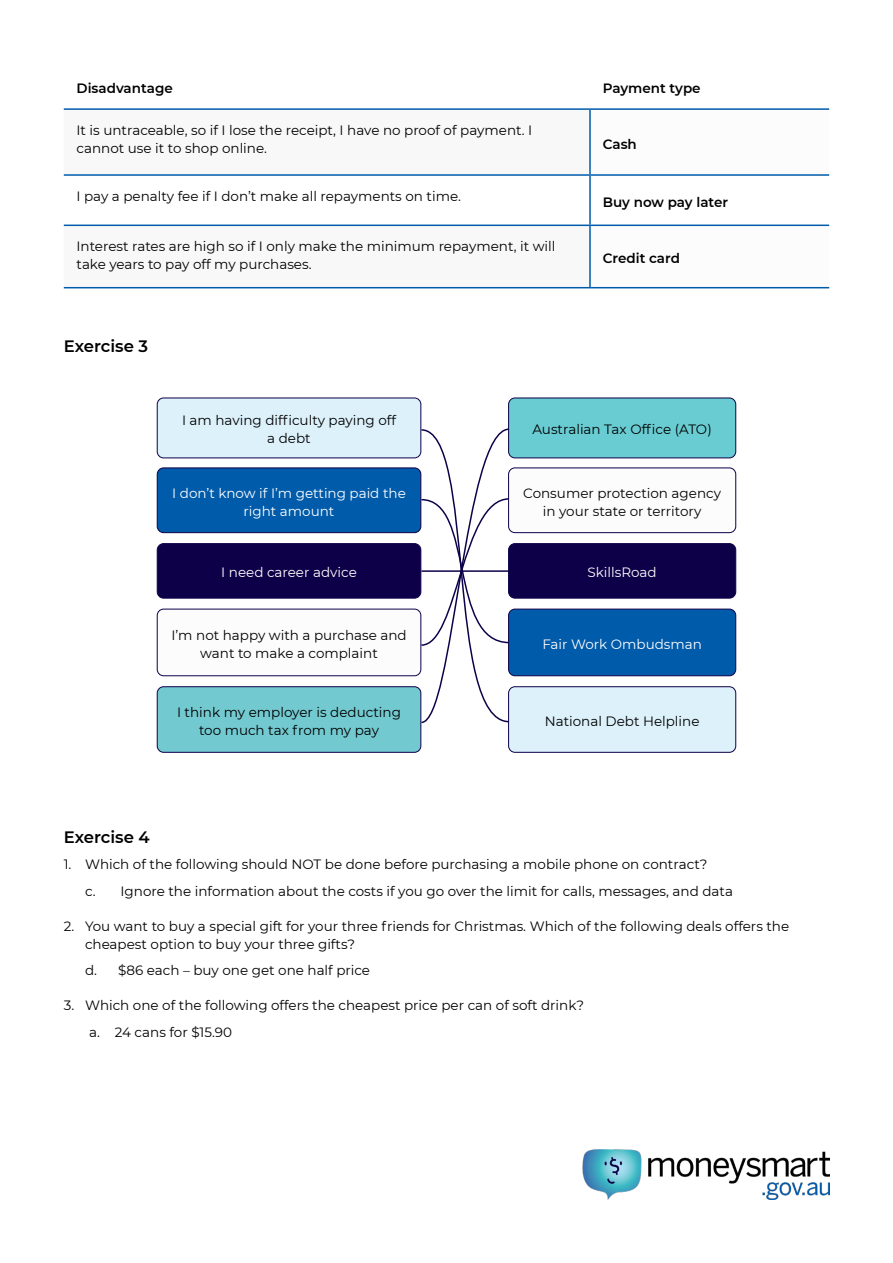
<style>
.page{position:relative;width:893px;height:1263px;background:#fff}
.page>*{position:absolute;margin:0;border:0;box-sizing:border-box;transform-origin:0 0}
.t1{font:600 16.5px "Montserrat";color:#000}
.Body{font:13.5px/18px "Montserrat";color:#000;text-align:center}
.number_list_level_1{font:13.5px/18px "Montserrat";color:#000}
.Body-2{font:13.5px/18px "Montserrat";color:#fff;text-align:center}
.Body-3{font:600 13.5px "Montserrat";color:#000}
.number_list_level_2{font:13.5px "Montserrat";color:#000}
</style>
<div class="page">
<svg style="left:64px;top:224px;width:765px;height:63px"></svg>
<hr style="left:64px;top:174px;width:526px;height:2px;background:#005baa">
<hr style="left:590px;top:174px;width:239px;height:2px;background:#005baa">
<hr style="left:64px;top:225px;width:526px;height:1px;background:#005baa">
<hr style="left:590px;top:225px;width:239px;height:1px;background:#005baa">
<hr style="left:589px;top:110px;width:2px;height:64px;background:#005baa">
<hr style="left:589px;top:176px;width:2px;height:49px;background:#005baa">
<hr style="left:589px;top:226px;width:2px;height:61px;background:#005baa">
<hr style="left:64px;top:287px;width:526px;height:1px;background:#005baa">
<hr style="left:590px;top:287px;width:239px;height:1px;background:#005baa">
<hr style="left:64px;top:108px;width:526px;height:2px;background:#005baa">
<hr style="left:590px;top:108px;width:239px;height:2px;background:#005baa">
<svg style="left:420px;top:428px;width:91px;height:296px"></svg>
<div style="left:157px;top:398px;width:264px;height:60px;background:#dcf1fa;border-radius:6px"></div>
<div style="left:157px;top:398px;width:264px;height:60px;border:1px solid #0e0048;border-radius:6px"></div>
<div style="left:509px;top:398px;width:227px;height:60px;background:#68ccd2;border-radius:6px"></div>
<div style="left:508px;top:398px;width:228px;height:60px;border:1px solid #0e0048;border-radius:6px"></div>
<div style="left:157px;top:468px;width:264px;height:65px;background:#005baa;border-radius:6px"></div>
<div style="left:157px;top:467px;width:264px;height:66px;border:1px solid #0e0048;border-radius:6px"></div>
<div style="left:509px;top:468px;width:227px;height:65px;background:#fcfcfc;border-radius:6px"></div>
<div style="left:508px;top:467px;width:228px;height:66px;border:1px solid #0e0048;border-radius:6px"></div>
<div style="left:157px;top:544px;width:264px;height:54px;background:#0e0048;border-radius:6px"></div>
<div style="left:157px;top:543px;width:264px;height:55px;border:1px solid #0e0048;border-radius:6px"></div>
<div style="left:509px;top:544px;width:227px;height:54px;background:#0e0048;border-radius:6px"></div>
<div style="left:508px;top:543px;width:228px;height:55px;border:1px solid #0e0048;border-radius:6px"></div>
<div style="left:157px;top:609px;width:264px;height:67px;border:1px solid #0e0048;border-radius:6px"></div>
<div style="left:509px;top:609px;width:227px;height:67px;background:#005baa;border-radius:6px"></div>
<div style="left:508px;top:609px;width:228px;height:67px;border:1px solid #0e0048;border-radius:6px"></div>
<div style="left:157px;top:687px;width:264px;height:65px;background:#73c9d0;border-radius:6px"></div>
<div style="left:157px;top:686px;width:264px;height:67px;border:1px solid #0e0048;border-radius:6px"></div>
<div style="left:509px;top:687px;width:227px;height:65px;background:#dcf1fa;border-radius:6px"></div>
<div style="left:508px;top:686px;width:228px;height:67px;border:1px solid #0e0048;border-radius:6px"></div>
<img style="left:582px;top:1150px;width:247px;height:49px">
<p class="Body-3" style="left:77px;top:79px;width:98px">Disadvantage</p>
<p class="Body-3" style="left:603px;top:79px;width:99px">Payment type</p>
<p class="Body" style="left:77px;top:121px;width:457px;text-align:left">It is untraceable, so if I lose the receipt, I have no proof of payment. I cannot use it to shop online.</p>
<p class="Body-3" style="left:603px;top:134px;width:36px">Cash</p>
<p class="Body" style="left:77px;top:187px;width:386px">I pay a penalty fee if I don’t make all repayments on time.</p>
<p class="Body-3" style="left:603px;top:192px;width:127px">Buy now pay later</p>
<p class="Body" style="left:77px;top:237px;width:480px;text-align:left">Interest rates are high so if I only make the minimum repayment, it will take years to pay off my purchases.</p>
<p class="Body-3" style="left:603px;top:249px;width:79px">Credit card</p>
<h3 class="t1" style="left:64px;top:334px;width:86px">Exercise 3</h3>
<p class="Body" style="left:182px;top:411px;width:215px">I am having difficulty paying off a debt</p>
<p class="Body-2" style="left:172px;top:483px;width:235px">I don’t know if I’m getting paid the right amount</p>
<p class="Body" style="left:532px;top:420px;width:181px">Australian Tax Office (ATO)</p>
<p class="Body" style="left:523px;top:483px;width:199px">Consumer protection agency in your state or territory</p>
<p class="Body-2" style="left:221px;top:563px;width:137px">I need career advice</p>
<p class="Body-2" style="left:588px;top:563px;width:71px">SkillsRoad</p>
<p class="Body" style="left:171px;top:626px;width:237px">I’m not happy with a purchase and want to make a complaint</p>
<p class="Body" style="left:177px;top:703px;width:225px">I think my employer is deducting too much tax from my pay</p>
<p class="Body-2" style="left:542px;top:635px;width:161px">Fair Work Ombudsman</p>
<p class="Body" style="left:545px;top:712px;width:156px">National Debt Helpline</p>
<h3 class="t1" style="left:64px;top:825px;width:87px">Exercise 4</h3>
<p class="number_list_level_1" style="left:64px;top:855px;width:645px">1. Which of the following should NOT be done before purchasing a mobile phone on contract?</p>
<p class="Body" style="left:85px;top:881px;width:649px">c. Ignore the information about the costs if you go over the limit for calls, messages, and data</p>
<p class="number_list_level_1" style="left:85px;top:916px;width:706px;text-indent:-21px">2. You want to buy a special gift for your three friends for Christmas. Which of the following deals offers the cheapest option to buy your three gifts?</p>
<p class="Body" style="left:85px;top:961px;width:287px">d. $86 each – buy one get one half price</p>
<p class="number_list_level_1" style="left:64px;top:996px;width:522px">3. Which one of the following offers the cheapest price per can of soft drink?</p>
<p class="number_list_level_2" style="left:89px;top:1023px;width:144px">a. 24 cans for $15.90</p>
</div>
